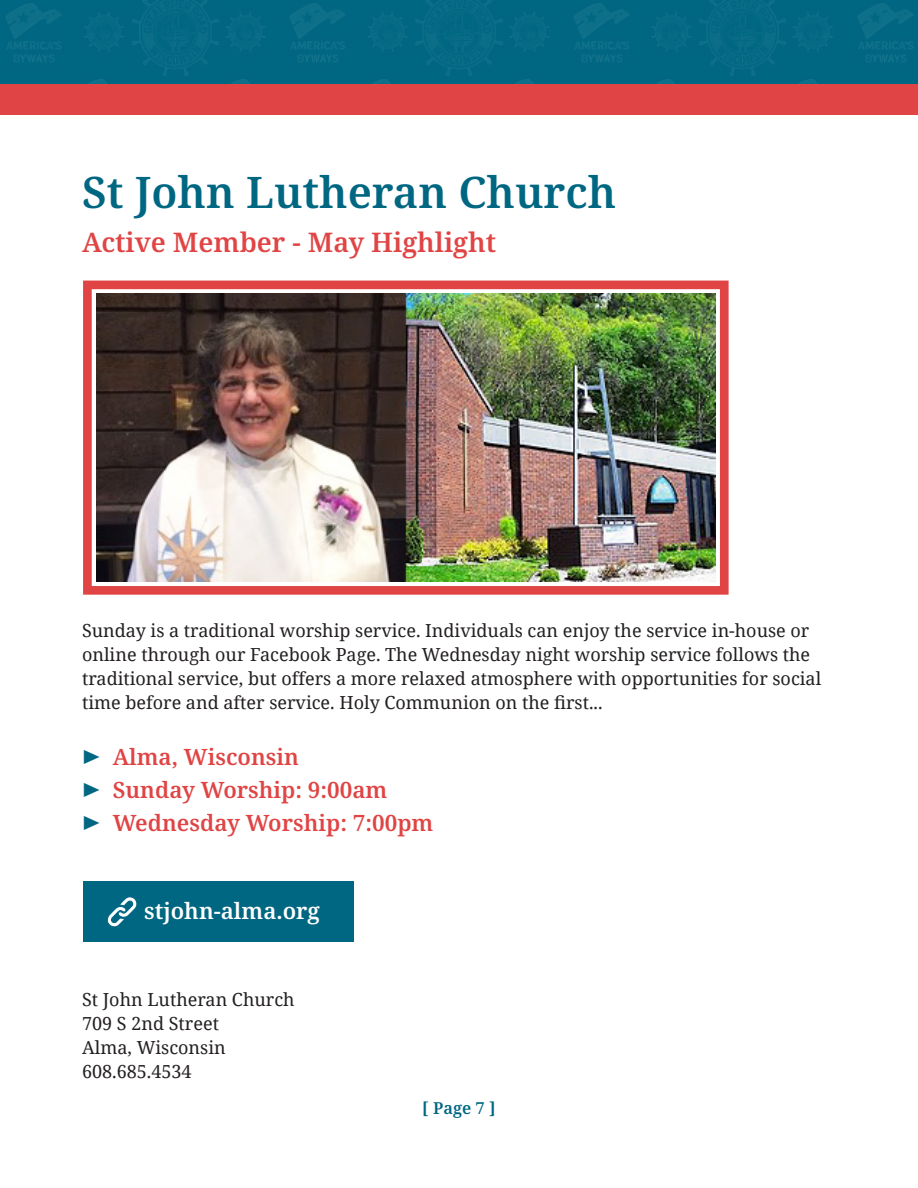
<style>
.page{position:relative;width:918px;height:1188px;background:#fff}
.page>*{position:absolute;margin:0;border:0;box-sizing:border-box;transform-origin:0 0}
.t1{font:600 43.5px "Noto Serif";color:#006782}
.t2{font:600 27px "Noto Serif";color:#e04444}
.t3{font:600 22.5px "Noto Serif";color:#e04444}
.t4{font:600 22.5px "Noto Serif";color:#fff}
.t5{font:18px/24px "Noto Serif";color:#231f20}
.t6{font:600 16.5px "Noto Serif";color:#006782}
.s1{color:#006782}
</style>
<div class="page">
<img style="left:0;top:0;width:918px;height:84px">
<div style="left:0;top:84px;width:918px;height:30px;background:#e04444"></div>
<div style="left:83px;top:281px;width:646px;height:314px;background:#e04444"></div>
<svg style="left:92px;top:289px;width:628px;height:297px;background:#f0efec"></svg>
<img style="left:96px;top:294px;width:620px;height:288px">
<div style="left:83px;top:882px;width:271px;height:60px;background:#006782"></div>
<svg style="left:107px;top:897px;width:30px;height:30px"></svg>
<p class="t1" style="left:82px;top:163px;width:536px">St John Lutheran Church</p>
<p class="t2" style="left:82px;top:223px;width:416px">Active Member - May Highlight</p>
<p class="t5" style="left:82px;top:618px;width:741px">Sunday is a traditional worship service. Individuals can enjoy the service in-house or online through our Facebook Page. The Wednesday night worship service follows the traditional service, but offers a more relaxed atmosphere with opportunities for social time before and after service. Holy Communion on the first...</p>
<p class="t3" style="left:65px;top:741px;width:235px"><span class="s1">✔</span>Alma, Wisconsin</p>
<p class="t3" style="left:65px;top:774px;width:324px"><span class="s1">✔</span>Sunday Worship: 9:00am</p>
<p class="t3" style="left:65px;top:807px;width:370px"><span class="s1">✔</span>Wednesday Worship: 7:00pm</p>
<p class="t4" style="left:144px;top:896px;width:177px">stjohn-alma.org</p>
<p class="t5" style="left:82px;top:987px;width:214px">St John Lutheran Church</p>
<p class="t5" style="left:82px;top:1011px;width:138px">709 S 2nd Street</p>
<p class="t5" style="left:82px;top:1035px;width:145px">Alma, Wisconsin</p>
<p class="t5" style="left:82px;top:1059px;width:111px">608.685.4534</p>
<p class="t6" style="left:422px;top:1097px;width:75px">[ Page 7 ]</p>
</div>
